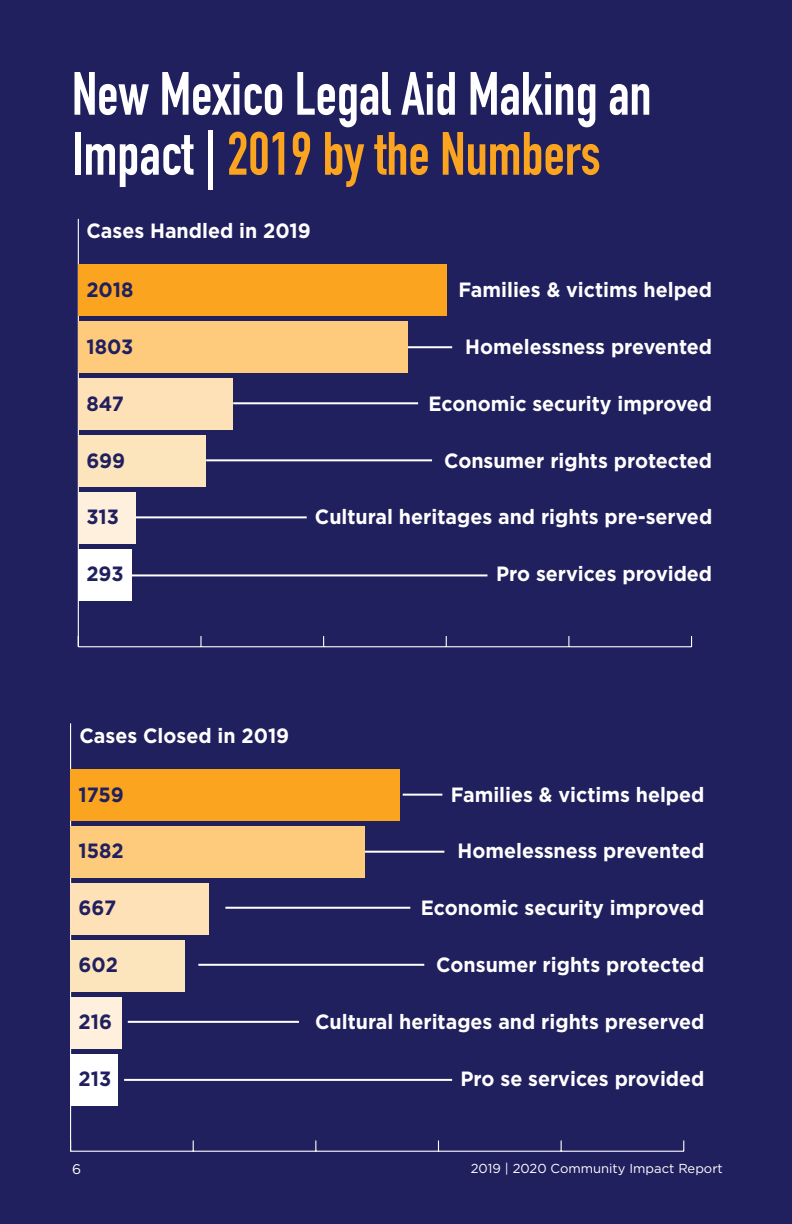
<style>
.page{position:relative;width:792px;height:1224px;background:#21205f}
.page>*{position:absolute;margin:0;border:0;box-sizing:border-box;transform-origin:0 0}
.subhead{font:700 60px/60px "DIN Condensed";color:#fff;scale:.95 1}
.body_text{font:700 20.6px "Gotham";color:#fff;scale:.95 1}
.body_text-2{font:700 20.6px "Gotham";color:#21205f;scale:.95 1}
.t1{font:14px "Gotham";color:#fff}
.t2{font:13px "Gotham";color:#fff}
.s1{color:#faa41f}
</style>
<div class="page">
<hr style="left:78px;top:646px;width:614px;height:1px;background:#fff">
<svg style="left:200px;top:636px;width:2px;height:10px"></svg>
<hr style="left:78px;top:219px;width:1px;height:428px;background:#fff">
<div style="left:78px;top:550px;width:54px;height:51px;background:#fff"></div>
<div style="left:78px;top:493px;width:58px;height:51px;background:#fff0de"></div>
<div style="left:78px;top:436px;width:128px;height:51px;background:#fce5bd"></div>
<div style="left:78px;top:379px;width:155px;height:51px;background:#ffe1b7"></div>
<div style="left:78px;top:322px;width:330px;height:51px;background:#fecb7d"></div>
<div style="left:78px;top:265px;width:369px;height:51px;background:#faa41f"></div>
<hr style="left:408px;top:346px;width:44px;height:2px;background:#fff">
<hr style="left:233px;top:402px;width:185px;height:2px;background:#fff">
<hr style="left:206px;top:459px;width:226px;height:2px;background:#fff">
<hr style="left:136px;top:516px;width:171px;height:2px;background:#fff">
<hr style="left:132px;top:574px;width:355px;height:2px;background:#fff">
<hr style="left:71px;top:1151px;width:613px;height:1px;background:#fff">
<hr style="left:70px;top:723px;width:1px;height:428px;background:#fff">
<div style="left:71px;top:1054px;width:47px;height:52px;background:#fff"></div>
<div style="left:71px;top:997px;width:51px;height:52px;background:#fff0de"></div>
<div style="left:71px;top:940px;width:114px;height:51px;background:#fce5bd"></div>
<div style="left:71px;top:883px;width:138px;height:51px;background:#ffe1b7"></div>
<div style="left:71px;top:826px;width:294px;height:51px;background:#fecb7d"></div>
<div style="left:71px;top:769px;width:329px;height:51px;background:#faa41f"></div>
<hr style="left:365px;top:851px;width:79px;height:2px;background:#fff">
<hr style="left:225px;top:907px;width:185px;height:2px;background:#fff">
<hr style="left:198px;top:964px;width:226px;height:2px;background:#fff">
<hr style="left:128px;top:1021px;width:171px;height:2px;background:#fff">
<hr style="left:124px;top:1079px;width:328px;height:2px;background:#fff">
<hr style="left:403px;top:794px;width:39px;height:2px;background:#fff">
<p class="subhead" style="left:72px;top:63px;width:612px">New Mexico Legal Aid Making an<br>Impact | <span class="s1">2019 by the Numbers</span></p>
<p class="body_text" style="left:86px;top:219px;width:238px">Cases Handled in 2019</p>
<p class="body_text-2" style="left:86px;top:278px;width:51px">2018</p>
<p class="body_text-2" style="left:86px;top:335px;width:51px">1803</p>
<p class="body_text-2" style="left:86px;top:392px;width:41px">847</p>
<p class="body_text-2" style="left:86px;top:448px;width:42px">699</p>
<p class="body_text-2" style="left:86px;top:505px;width:36px">313</p>
<p class="body_text-2" style="left:86px;top:562px;width:41px">293</p>
<p class="body_text" style="left:459px;top:278px;width:269px">Families &amp; victims helped</p>
<p class="body_text" style="left:465px;top:335px;width:261px">Homelessness prevented</p>
<p class="body_text" style="left:429px;top:392px;width:300px">Economic security improved</p>
<p class="body_text" style="left:444px;top:448px;width:284px">Consumer rights protected</p>
<p class="body_text" style="left:315px;top:505px;width:420px">Cultural heritages and rights pre-served</p>
<p class="body_text" style="left:496px;top:562px;width:229px">Pro services provided</p>
<p class="body_text" style="left:79px;top:723px;width:222px">Cases Closed in 2019</p>
<p class="body_text-2" style="left:79px;top:782px;width:49px">1759</p>
<p class="body_text-2" style="left:79px;top:839px;width:49px">1582</p>
<p class="body_text-2" style="left:79px;top:896px;width:41px">667</p>
<p class="body_text-2" style="left:79px;top:953px;width:43px">602</p>
<p class="body_text-2" style="left:79px;top:1010px;width:37px">216</p>
<p class="body_text-2" style="left:79px;top:1066px;width:36px">213</p>
<p class="body_text" style="left:451px;top:782px;width:269px">Families &amp; victims helped</p>
<p class="body_text" style="left:458px;top:839px;width:261px">Homelessness prevented</p>
<p class="body_text" style="left:421px;top:896px;width:300px">Economic security improved</p>
<p class="body_text" style="left:436px;top:953px;width:284px">Consumer rights protected</p>
<p class="body_text" style="left:315px;top:1010px;width:411px">Cultural heritages and rights preserved</p>
<p class="body_text" style="left:461px;top:1066px;width:258px">Pro se services provided</p>
<p class="t1" style="left:72px;top:1161px;width:11px">6</p>
<p class="t2" style="left:471px;top:1161px;width:254px">2019 | 2020 Community Impact Report</p>
</div>
